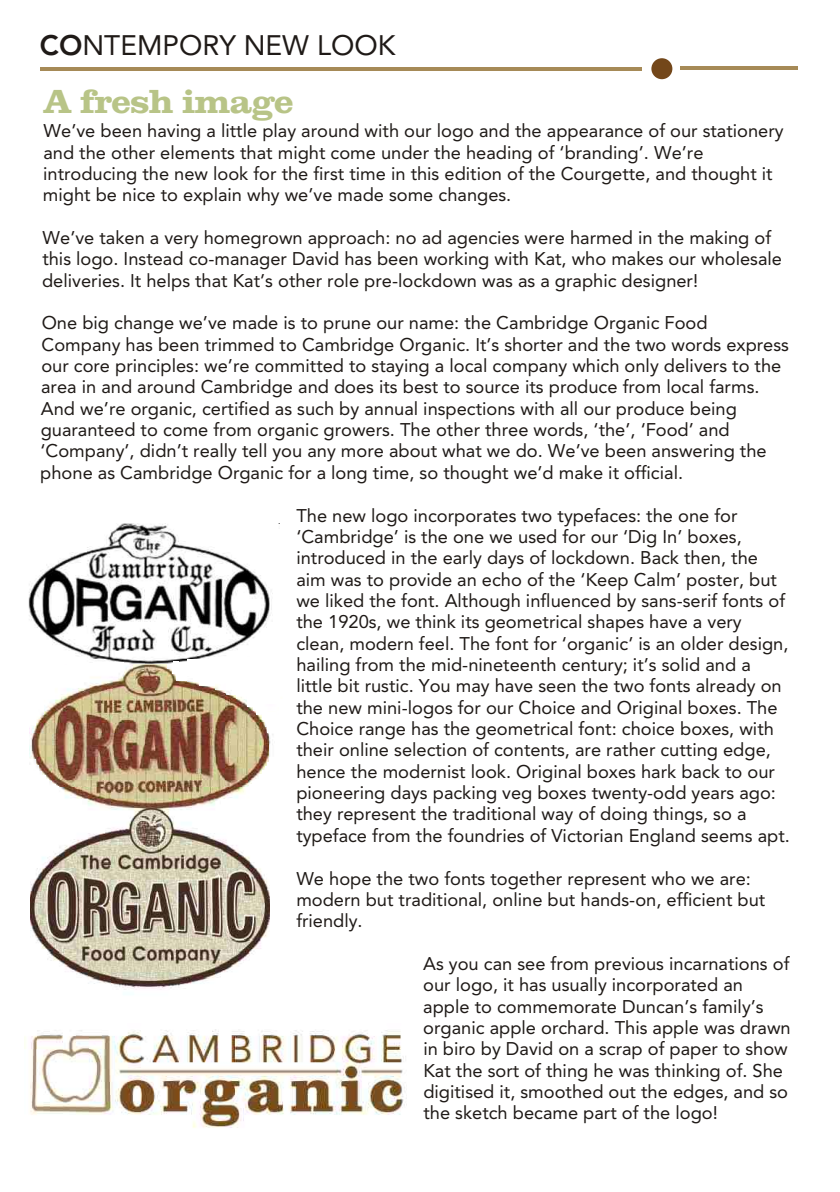
<style>
.page{position:relative;width:840px;height:1192px;background:#fff}
.page>*{position:absolute;margin:0;border:0;box-sizing:border-box;transform-origin:0 0}
.t1{font:700 32px "Clarendon";color:#b8c487}
.t2{font:28px "Avenir";color:#1f1a17}
.t3{font:18.2px/21.4px "Avenir";color:#1f1a17}
.s1{font-family:"Avenir 85";font-weight:800}
</style>
<div class="page">
<img style="left:28px;top:523px;width:251px;height:142px">
<img style="left:231px;top:658px;width:30px;height:2px">
<img style="left:94px;top:662px;width:29px;height:1px">
<img style="left:29px;top:665px;width:241px;height:123px">
<img style="left:72px;top:663px;width:7px;height:2px">
<img style="left:79px;top:662px;width:6px;height:3px">
<img style="left:84px;top:663px;width:6px;height:2px">
<img style="left:90px;top:663px;width:29px;height:2px">
<svg style="left:119px;top:663px;width:9px;height:2px"></svg>
<img style="left:172px;top:669px;width:5px;height:4px">
<svg style="left:167px;top:661px;width:12px;height:8px"></svg>
<img style="left:177px;top:662px;width:11px;height:18px">
<img style="left:188px;top:660px;width:88px;height:22px">
<img style="left:200px;top:662px;width:16px;height:23px">
<img style="left:216px;top:662px;width:11px;height:27px">
<img style="left:227px;top:662px;width:52px;height:32px">
<img style="left:236px;top:663px;width:43px;height:36px">
<img style="left:248px;top:662px;width:30px;height:44px">
<img style="left:254px;top:704px;width:23px;height:7px">
<img style="left:257px;top:708px;width:20px;height:6px">
<svg style="left:262px;top:712px;width:14px;height:20px"></svg>
<img style="left:270px;top:722px;width:6px;height:21px">
<img style="left:259px;top:774px;width:3px;height:5px">
<img style="left:267px;top:763px;width:3px;height:8px">
<img style="left:262px;top:771px;width:8px;height:8px">
<img style="left:256px;top:779px;width:14px;height:9px">
<img style="left:249px;top:784px;width:13px;height:4px">
<img style="left:30px;top:759px;width:5px;height:7px">
<svg style="left:45px;top:782px;width:14px;height:6px"></svg>
<img style="left:38px;top:771px;width:3px;height:5px">
<img style="left:29px;top:776px;width:16px;height:12px">
<img style="left:29px;top:766px;width:9px;height:16px">
<img style="left:29px;top:683px;width:4px;height:21px">
<img style="left:33px;top:665px;width:100px;height:68px">
<svg style="left:29px;top:704px;width:15px;height:21px"></svg>
<img style="left:31px;top:788px;width:238px;height:202px">
<img style="left:30px;top:1029px;width:377px;height:99px">
<hr style="left:40px;top:67px;width:602px;height:3px;background:#a68a57">
<hr style="left:681px;top:67px;width:117px;height:3px;background:#a68a57">
<div style="left:651px;top:58px;width:21px;height:21px;background:#73471a;border-radius:50%"></div>
<h2 class="t2" style="left:40px;top:34px;width:357px"><span class="s1">CO</span>NTEMPORY NEW LOOK</h2>
<h1 class="t1" style="left:44px;top:80px;width:251px">A fresh image</h1>
<p class="t3" style="left:43px;top:122px;width:742px">We’ve been having a little play around with our logo and the appearance of our stationery and the other elements that might come under the heading of ‘branding’. We’re introducing the new look for the first time in this edition of the Courgette, and thought it might be nice to explain why we’ve made some changes.</p>
<p class="t3" style="left:42px;top:228px;width:741px">We’ve taken a very homegrown approach: no ad agencies were harmed in the making of this logo. Instead co-manager David has been working with Kat, who makes our wholesale deliveries. It helps that Kat’s other role pre-lockdown was as a graphic designer!</p>
<p class="t3" style="left:40px;top:314px;width:750px">One big change we’ve made is to prune our name: the Cambridge Organic Food Company has been trimmed to Cambridge Organic. It’s shorter and the two words express our core principles: we’re committed to staying a local company which only delivers to the area in and around Cambridge and does its best to source its produce from local farms.<br>And we’re organic, certified as such by annual inspections with all our produce being guaranteed to come from organic growers. The other three words, ‘the’, ‘Food’ and ‘Company’, didn’t really tell you any more about what we do. We’ve been answering the phone as Cambridge Organic for a long time, so thought we’d make it official.</p>
<p class="t3" style="left:296px;top:506px;width:495px">The new logo incorporates two typefaces: the one for ‘Cambridge’ is the one we used for our ‘Dig In’ boxes, introduced in the early days of lockdown. Back then, the aim was to provide an echo of the ‘Keep Calm’ poster, but we liked the font. Although influenced by sans-serif fonts of the 1920s, we think its geometrical shapes have a very clean, modern feel. The font for ‘organic’ is an older design, hailing from the mid-nineteenth century; it’s solid and a little bit rustic. You may have seen the two fonts already on the new mini-logos for our Choice and Original boxes. The Choice range has the geometrical font: choice boxes, with their online selection of contents, are rather cutting edge, hence the modernist look. Original boxes hark back to our pioneering days packing veg boxes twenty-odd years ago: they represent the traditional way of doing things, so a typeface from the foundries of Victorian England seems apt.</p>
<p class="t3" style="left:296px;top:869px;width:471px">We hope the two fonts together represent who we are: modern but traditional, online but hands-on, efficient but friendly.</p>
<p class="t3" style="left:423px;top:954px;width:369px">As you can see from previous incarnations of our logo, it has usually incorporated an apple to commemorate Duncan’s family’s organic apple orchard. This apple was drawn in biro by David on a scrap of paper to show Kat the sort of thing he was thinking of. She digitised it, smoothed out the edges, and so the sketch became part of the logo!</p>
</div>
